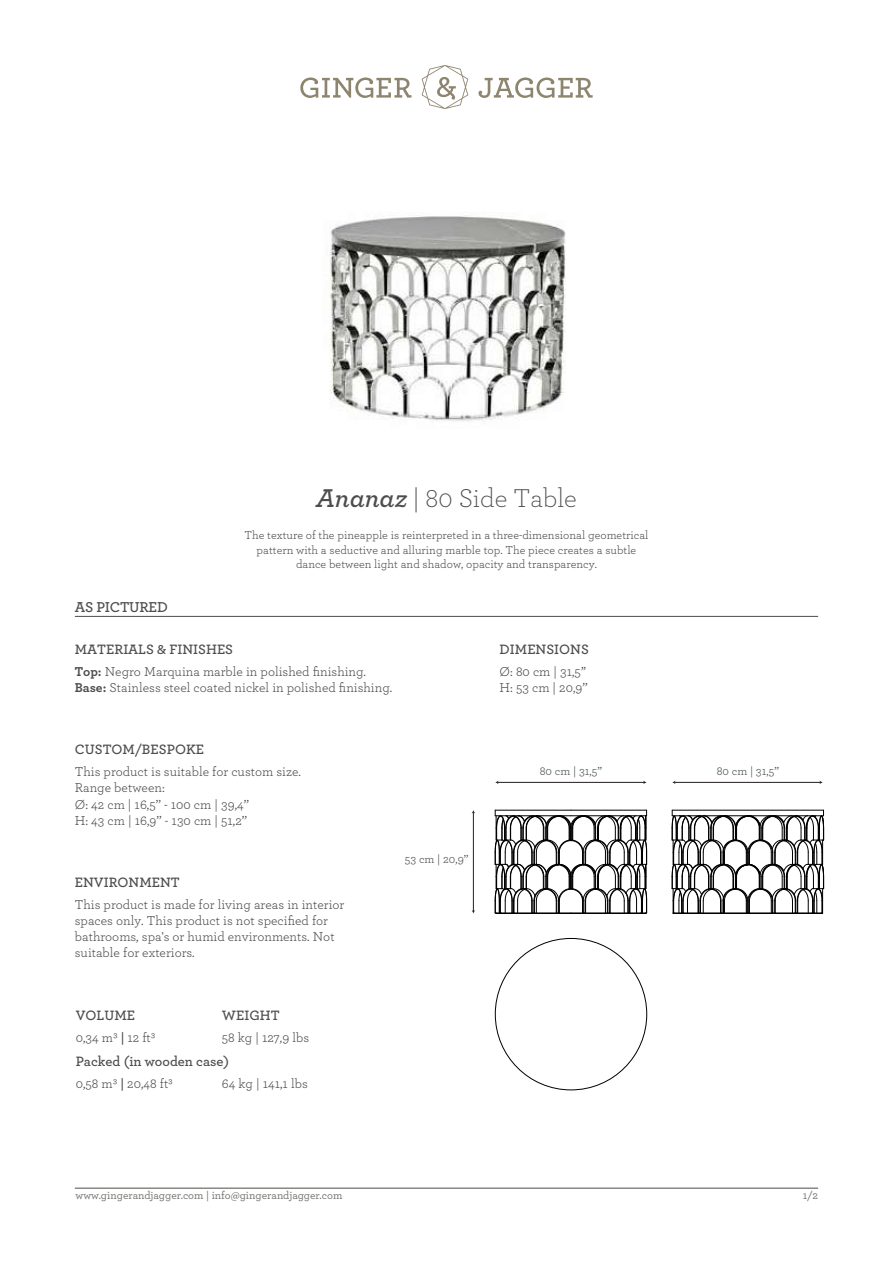
<style>
.page{position:relative;width:893px;height:1263px;background:#fff}
.page>*{position:absolute;margin:0;border:0;box-sizing:border-box;transform-origin:0 0}
.t1{font:300 27px "Archer";color:#4b4e4b}
.t2{font:600 15px "Archer";letter-spacing:-.015em;color:#4b4e4b}
.t3{font:600 14.25px "Archer";color:#4b4e4b}
.t4{font:13.5px/16.2px "Archer";color:#4b4e4b}
.t5{font:12px/14.4px "Archer";color:#4b4e4b;text-align:center}
.t6{font:500 11.25px "Archer";color:#737471}
.s1{font-weight:600;font-style:italic}
.s2{font-weight:700}
.s3{font-weight:600}
</style>
<div class="page">
<svg style="left:478px;top:78px;width:115px;height:20px"></svg>
<svg style="left:300px;top:77px;width:111px;height:21px"></svg>
<svg style="left:422px;top:65px;width:46px;height:44px"></svg>
<hr style="left:75px;top:616px;width:743px;height:1px;background:#4b4e4b">
<hr style="left:75px;top:1188px;width:743px;height:1px;background:#4b4e4b">
<hr style="left:473px;top:812px;width:1px;height:99px;background:#231f20">
<hr style="left:497px;top:782px;width:147px;height:1px;background:#231f20">
<hr style="left:674px;top:782px;width:146px;height:1px;background:#231f20">
<img style="left:329px;top:215px;width:237px;height:206px">
<svg style="left:495px;top:810px;width:152px;height:104px"></svg>
<svg style="left:672px;top:810px;width:152px;height:104px"></svg>
<p class="t2" style="left:75px;top:596px;width:95px">AS PICTURED</p>
<h1 class="t1" style="left:316px;top:480px;width:262px"><span class="s1">Ananaz</span> | 80 Side Table</h1>
<p class="t5" style="left:245px;top:527px;width:405px">The texture of the pineapple is reinterpreted in a three-dimensional geometrical pattern with a seductive and alluring marble top. The piece creates a subtle dance between light and shadow, opacity and transparency.</p>
<p class="t3" style="left:75px;top:639px;width:160px">MATERIALS &amp; FINISHES</p>
<p class="t4" style="left:75px;top:662px;width:319px"><span class="s2">Top:</span> Negro Marquina marble in polished finishing.<br><span class="s2">Base:</span> Stainless steel coated nickel in polished finishing.</p>
<p class="t3" style="left:75px;top:739px;width:131px">CUSTOM/BESPOKE</p>
<p class="t4" style="left:75px;top:763px;width:228px">This product is suitable for custom size.<br>Range between:<br>Ø: 42 cm | 16,5’’ - 100 cm | 39,4’’<br>H: 43 cm | 16,9’’ - 130 cm | 51,2’’</p>
<p class="t3" style="left:75px;top:872px;width:106px">ENVIRONMENT</p>
<p class="t4" style="left:75px;top:895px;width:271px">This product is made for living areas in interior spaces only. This product is not specified for bathrooms, spa's or humid environments. Not suitable for exteriors.</p>
<p class="t5" style="left:405px;top:851px;width:65px">53 cm | 20,9’’</p>
<p class="t3" style="left:76px;top:1005px;width:61px">VOLUME</p>
<p class="t4" style="left:76px;top:1028px;width:81px">0,34 m3 <span class="s3">|</span> 12 ft3</p>
<p class="t3" style="left:76px;top:1051px;width:155px">Packed (in wooden case)</p>
<p class="t4" style="left:76px;top:1075px;width:99px">0,58 m3 <span class="s3">|</span> 20,48 ft3</p>
<p class="t3" style="left:222px;top:1005px;width:59px">WEIGHT</p>
<p class="t4" style="left:222px;top:1028px;width:89px">58 kg | 127,9 lbs</p>
<p class="t4" style="left:222px;top:1075px;width:87px">64 kg | 141,1 lbs</p>
<p class="t3" style="left:500px;top:639px;width:91px">DIMENSIONS</p>
<p class="t4" style="left:500px;top:662px;width:90px">Ø: 80 cm | 31,5’’<br>H: 53 cm | 20,9’’</p>
<p class="t5" style="left:540px;top:763px;width:64px">80 cm | 31,5’’</p>
<p class="t5" style="left:717px;top:763px;width:64px">80 cm | 31,5’’</p>
<p class="t6" style="left:76px;top:1187px;width:268px">www.gingerandjagger.com | info@gingerandjagger.com</p>
<p class="t6" style="left:803px;top:1187px;width:17px">1/2</p>
</div>
